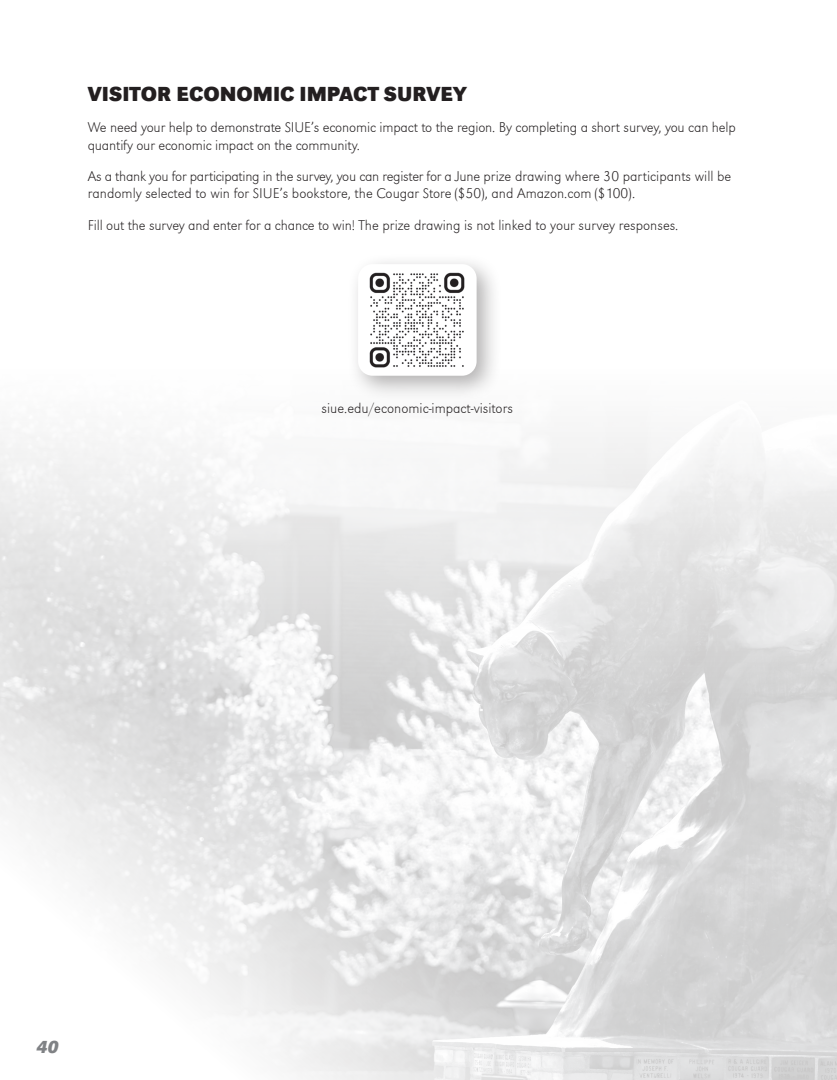
<style>
.page{position:relative;width:837px;height:1080px;background:#fff}
.page>*{position:absolute;margin:0;border:0;box-sizing:border-box;transform-origin:0 0}
.t1{font:700 21px "URW Grotesk T";color:#231f20}
.t2{font:italic 700 18px "URW Grotesk T";color:#808285}
.t3{font:14.7px/17.5px "URW Grotesk T Extr Ligh";letter-spacing:-.01em;color:#231f20}
</style>
<div class="page">
<img style="left:0;top:432px;width:837px;height:648px">
<div style="left:348px;top:254px;width:155px;height:148px;background:#231f20;opacity:.35"></div>
<div style="left:358px;top:264px;width:119px;height:112px;background:#fff;border-radius:14px"></div>
<img style="left:369px;top:272px;width:96px;height:96px">
<h1 class="t1" style="left:88px;top:82px;width:380px">VISITOR ECONOMIC IMPACT SURVEY</h1>
<p class="t3" style="left:88px;top:118px;width:650px">We need your help to demonstrate SIUE’s economic impact to the region. By completing a short survey, you can help quantify our economic impact on the community.</p>
<p class="t3" style="left:88px;top:167px;width:645px">As a thank you for participating in the survey, you can register for a June prize drawing where 30 participants will be randomly selected to win for SIUE’s bookstore, the Cougar Store ($50), and Amazon.com ($100).</p>
<p class="t3" style="left:88px;top:216px;width:592px">Fill out the survey and enter for a chance to win! The prize drawing is not linked to your survey responses.</p>
<p class="t3" style="left:322px;top:399px;width:193px">siue.edu/economic-impact-visitors</p>
<p class="t2" style="left:37px;top:1037px;width:23px">40</p>
</div>
